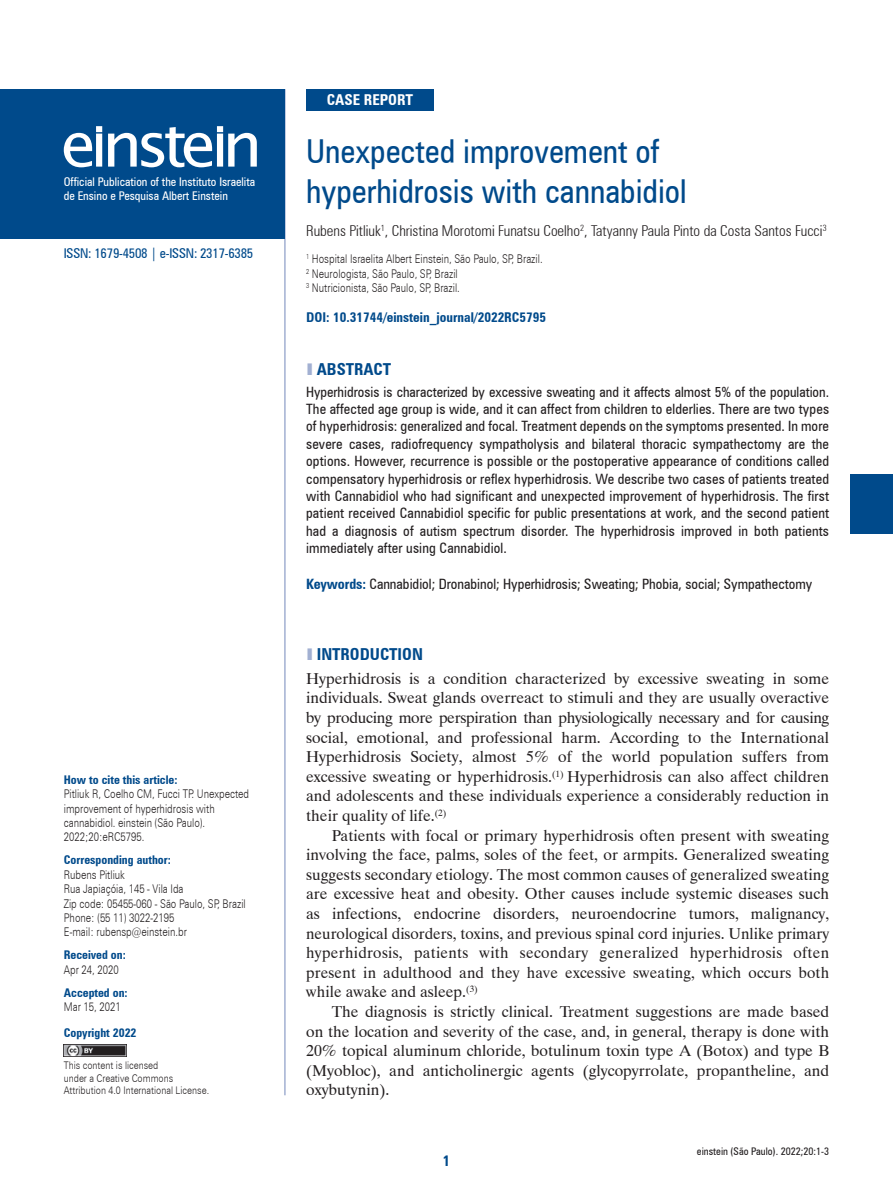
<style>
.page{position:relative;width:893px;height:1191px;background:#fff}
.page>*{position:absolute;margin:0;border:0;box-sizing:border-box;transform-origin:0 0}
.t1{font:condensed 33px/39.8px "Zurich BT";color:#004a8b}
.t2{font:700 condensed 16.5px "Zurich BT";color:#004a8b}
.t3{font:15.75px/19.6px "Dutch 801 BT";color:#231f20;text-align:justify}
.t4{font:300 condensed 15px "Zurich BT";color:#231f20}
.t5{font:700 condensed 15px "Zurich BT";color:#fff}
.t6{font:700 condensed 15px "Zurich BT";color:#004a8b}
.t7{font:condensed 14.25px/17.4px "Zurich BT";color:#231f20;text-align:justify}
.t8{font:700 condensed 13.5px "Zurich BT";color:#004a8b}
.t9{font:condensed 13.5px "Zurich BT";letter-spacing:-.02em;color:#004a8b}
.t10{font:300 12px/14.4px "Zurich BT";color:#231f20;scale:.8 1}
.t11{font:700 condensed 12px "Zurich BT";color:#004a8b}
.t12{font:condensed 12px/14.4px "Zurich BT";color:#fff}
.t13{font:300 10.5px/12.6px "Zurich BT";color:#231f20;scale:.85 1}
.t14{font:condensed 10.5px "Zurich BT";color:#231f20}
.s1{color:#a2b0d2}
.s2{font-weight:700;color:#004a8b}
</style>
<div class="page">
<img style="left:64px;top:1044px;width:63px;height:12px">
<div style="left:306px;top:89px;width:128px;height:21px;background:#004a8b"></div>
<hr style="left:284px;top:89px;width:2px;height:1006px;background:#a2b0d2">
<div style="left:0;top:89px;width:284px;height:149px;background:#004a8b"></div>
<div style="left:850px;top:474px;width:43px;height:60px;background:#004a8b"></div>
<svg style="left:108px;top:126px;width:149px;height:41px"></svg>
<svg style="left:64px;top:126px;width:38px;height:41px"></svg>
<p class="t12" style="left:64px;top:174px;width:193px">Official Publication of the Instituto Israelita de Ensino e Pesquisa Albert Einstein</p>
<p class="t9" style="left:64px;top:245px;width:191px">ISSN: 1679-4508 | e-ISSN: 2317-6385</p>
<p class="t11" style="left:64px;top:772px;width:115px">How to cite this article:</p>
<p class="t10" style="left:64px;top:786px;width:233px">Pitliuk R, Coelho CM, Fucci TP. Unexpected improvement of hyperhidrosis with cannabidiol. einstein (São Paulo).<br>2022;20:eRC5795.</p>
<p class="t11" style="left:64px;top:853px;width:109px">Corresponding author:</p>
<p class="t10" style="left:64px;top:867px;width:229px">Rubens Pitliuk<br>Rua Japiaçóia, 145 - Vila Ida<br>Zip code: 05455-060 - São Paulo, SP, Brazil<br>Phone: (55 11) 3022-2195<br>E-mail: rubensp@einstein.br</p>
<p class="t11" style="left:64px;top:947px;width:64px">Received on:</p>
<p class="t10" style="left:64px;top:962px;width:70px">Apr 24, 2020</p>
<p class="t11" style="left:64px;top:985px;width:65px">Accepted on:</p>
<p class="t10" style="left:64px;top:999px;width:73px">Mar 15, 2021</p>
<p class="t11" style="left:64px;top:1025px;width:74px">Copyright 2022</p>
<p class="t13" style="left:64px;top:1058px;width:173px">This content is licensed<br>under a Creative Commons<br>Attribution 4.0 International License.</p>
<p class="t5" style="left:327px;top:91px;width:88px">CASE REPORT</p>
<h1 class="t1" style="left:306px;top:131px;width:382px">Unexpected improvement of hyperhidrosis with cannabidiol</h1>
<p class="t4" style="left:306px;top:221px;width:522px">Rubens Pitliuk<sup>1</sup>, Christina Morotomi Funatsu Coelho<sup>2</sup>, Tatyanny Paula Pinto da Costa Santos Fucci<sup>3</sup></p>
<p class="t10" style="left:306px;top:252px;width:297px"><sup>1</sup> Hospital Israelita Albert Einstein, São Paulo, SP, Brazil.<br><sup>2</sup> Neurologista, São Paulo, SP, Brazil<br><sup>3</sup> Nutricionista, São Paulo, SP, Brazil.</p>
<p class="t8" style="left:306px;top:308px;width:241px">DOI: 10.31744/einstein_journal/2022RC5795</p>
<p class="t2" style="left:306px;top:359px;width:86px"><span class="s1">❚</span> ABSTRACT</p>
<p class="t7" style="left:306px;top:383px;width:524px">Hyperhidrosis is characterized by excessive sweating and it affects almost 5% of the population.<br>The affected age group is wide, and it can affect from children to elderlies. There are two types of hyperhidrosis: generalized and focal. Treatment depends on the symptoms presented. In more severe cases, radiofrequency sympatholysis and bilateral thoracic sympathectomy are the options. However, recurrence is possible or the postoperative appearance of conditions called compensatory hyperhidrosis or reflex hyperhidrosis. We describe two cases of patients treated with Cannabidiol who had significant and unexpected improvement of hyperhidrosis. The first patient received Cannabidiol specific for public presentations at work, and the second patient had a diagnosis of autism spectrum disorder. The hyperhidrosis improved in both patients immediately after using Cannabidiol.</p>
<p class="t7" style="left:306px;top:575px;width:508px"><span class="s2">Keywords:</span> Cannabidiol; Dronabinol; Hyperhidrosis; Sweating; Phobia, social; Sympathectomy</p>
<p class="t2" style="left:306px;top:644px;width:118px"><span class="s1">❚</span> INTRODUCTION</p>
<p class="t3" style="left:306px;top:668px;width:525px">Hyperhidrosis is a condition characterized by excessive sweating in some individuals. Sweat glands overreact to stimuli and they are usually overactive by producing more perspiration than physiologically necessary and for causing social, emotional, and professional harm. According to the International Hyperhidrosis Society, almost 5% of the world population suffers from excessive sweating or hyperhidrosis.<sup>(1)</sup> Hyperhidrosis can also affect children and adolescents and these individuals experience a considerably reduction in their quality of life.<sup>(2)</sup></p>
<p class="t3" style="left:306px;top:825px;width:525px;text-indent:26px">Patients with focal or primary hyperhidrosis often present with sweating involving the face, palms, soles of the feet, or armpits. Generalized sweating suggests secondary etiology. The most common causes of generalized sweating are excessive heat and obesity. Other causes include systemic diseases such as infections, endocrine disorders, neuroendocrine tumors, malignancy, neurological disorders, toxins, and previous spinal cord injuries. Unlike primary hyperhidrosis, patients with secondary generalized hyperhidrosis often present in adulthood and they have excessive sweating, which occurs both while awake and asleep.<sup>(3)</sup></p>
<p class="t3" style="left:306px;top:1001px;width:525px;text-indent:26px">The diagnosis is strictly clinical. Treatment suggestions are made based on the location and severity of the case, and, in general, therapy is done with 20% topical aluminum chloride, botulinum toxin type A (Botox) and type B (Myobloc), and anticholinergic agents (glycopyrrolate, propantheline, and oxybutynin).</p>
<p class="t6" style="left:443px;top:1151px;width:9px">1</p>
<p class="t14" style="left:697px;top:1144px;width:134px">einstein (São Paulo). 2022;20:1-3</p>
</div>
